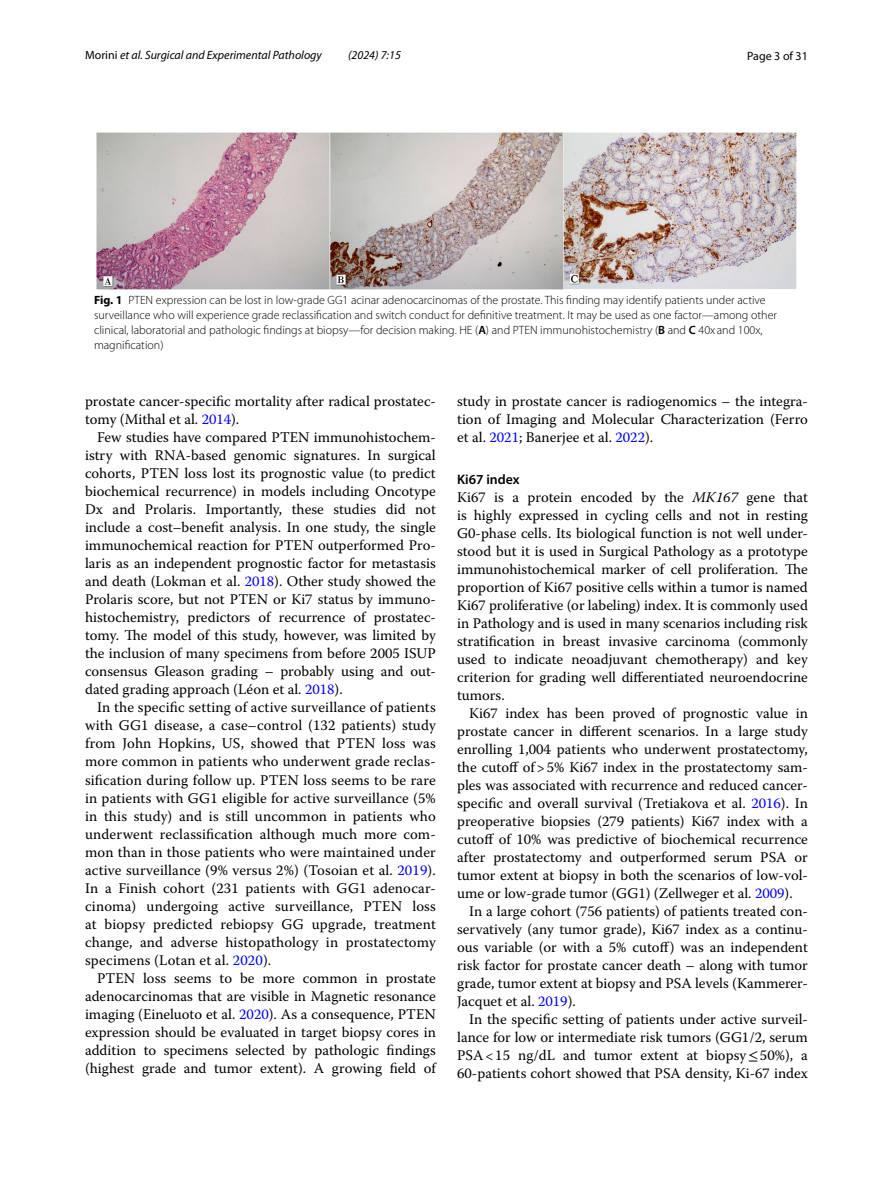
<style>
.page{position:relative;width:893px;height:1187px;background:#fff}
.page>*{position:absolute;margin:0;border:0;box-sizing:border-box;transform-origin:0 0}
.t1{font:14.7px/18px "Warnock Pro";color:#000;text-align:justify}
.t2{font:600 13.8px "Myriad Pro";color:#000}
.t3{font:300 12px/15px "Myriad Pro";color:#000}
.t4{font:italic 12px "Myriad Pro";color:#000}
.t5{font:12px "Myriad Pro";color:#000}
.s1{font-style:normal}
.s2{font-weight:700}
.s3{font-weight:600}
.s4{color:#00f}
.s5{font-style:italic}
.s6{font-family:"STIX"}
</style>
<div class="page">
<img style="left:96px;top:133px;width:701px;height:156px">
<p class="t4" style="left:85px;top:48px;width:238px"><span class="s1">Morini</span> et al. Surgical and Experimental Pathology</p>
<p class="t4" style="left:348px;top:48px;width:54px">(2024) 7:15</p>
<p class="t5" style="left:747px;top:48px;width:62px">Page 3 of 31</p>
<p class="t3" style="left:94px;top:293px;width:684px"><span class="s2">Fig. 1</span> PTEN expression can be lost in low-grade GG1 acinar adenocarcinomas of the prostate. This finding may identify patients under active surveillance who will experience grade reclassification and switch conduct for definitive treatment. It may be used as one factor—among other clinical, laboratorial and pathologic findings at biopsy—for decision making. HE (<span class="s3">A</span>) and PTEN immunohistochemistry (<span class="s3">B</span> and <span class="s3">C</span> 40x and 100x, magnification)</p>
<p class="t1" style="left:85px;top:392px;width:352px">prostate cancer-specific mortality after radical prostatec&shy;tomy (Mithal et al. <span class="s4">2014</span>).</p>
<p class="t1" style="left:85px;top:428px;width:352px;text-indent:12px">Few studies have compared PTEN immunohistochem&shy;istry with RNA-based genomic signatures. In surgical cohorts, PTEN loss lost its prognostic value (to predict biochemical recurrence) in models including Oncotype Dx and Prolaris. Importantly, these studies did not include a cost–benefit analysis. In one study, the single immunochemical reaction for PTEN outperformed Pro&shy;laris as an independent prognostic factor for metastasis and death (Lokman et al. <span class="s4">2018</span>). Other study showed the Prolaris score, but not PTEN or Ki7 status by immuno&shy;histochemistry, predictors of recurrence of prostatec&shy;tomy. The model of this study, however, was limited by the inclusion of many specimens from before 2005 ISUP consensus Gleason grading – probably using and out&shy;dated grading approach (Léon et al. <span class="s4">2018</span>).</p>
<p class="t1" style="left:85px;top:698px;width:352px;text-indent:12px">In the specific setting of active surveillance of patients with GG1 disease, a case–control (132 patients) study from John Hopkins, US, showed that PTEN loss was more common in patients who underwent grade reclas&shy;sification during follow up. PTEN loss seems to be rare in patients with GG1 eligible for active surveillance (5% in this study) and is still uncommon in patients who underwent reclassification although much more com&shy;mon than in those patients who were maintained under active surveillance (9% versus 2%) (Tosoian et al. <span class="s4">2019</span>).<br>In a Finish cohort (231 patients with GG1 adenocar&shy;cinoma) undergoing active surveillance, PTEN loss at biopsy predicted rebiopsy GG upgrade, treatment change, and adverse histopathology in prostatectomy specimens (Lotan et al. <span class="s4">2020</span>).</p>
<p class="t1" style="left:85px;top:968px;width:352px;text-indent:12px">PTEN loss seems to be more common in prostate adenocarcinomas that are visible in Magnetic resonance imaging (Eineluoto et al. <span class="s4">2020</span>). As a consequence, PTEN expression should be evaluated in target biopsy cores in addition to specimens selected by pathologic findings (highest grade and tumor extent). A growing field of</p>
<p class="t1" style="left:457px;top:392px;width:352px">study in prostate cancer is radiogenomics – the integra&shy;tion of Imaging and Molecular Characterization (Ferro et al. <span class="s4">2021</span>; Banerjee et al. <span class="s4">2022</span>).</p>
<p class="t2" style="left:457px;top:470px;width:64px">Ki67 index</p>
<p class="t1" style="left:457px;top:488px;width:352px">Ki67 is a protein encoded by the <span class="s5">MK167</span> gene that is highly expressed in cycling cells and not in resting G0-phase cells. Its biological function is not well under&shy;stood but it is used in Surgical Pathology as a prototype immunohistochemical marker of cell proliferation. The proportion of Ki67 positive cells within a tumor is named Ki67 proliferative (or labeling) index. It is commonly used in Pathology and is used in many scenarios including risk stratification in breast invasive carcinoma (commonly used to indicate neoadjuvant chemotherapy) and key criterion for grading well differentiated neuroendocrine tumors.</p>
<p class="t1" style="left:457px;top:704px;width:352px;text-indent:12px">Ki67 index has been proved of prognostic value in prostate cancer in different scenarios. In a large study enrolling 1,004 patients who underwent prostatectomy, the cutoff of&gt;5% Ki67 index in the prostatectomy sam&shy;ples was associated with recurrence and reduced cancer&shy;specific and overall survival (Tretiakova et al. <span class="s4">2016</span>). In preoperative biopsies (279 patients) Ki67 index with a cutoff of 10% was predictive of biochemical recurrence after prostatectomy and outperformed serum PSA or tumor extent at biopsy in both the scenarios of low-vol&shy;ume or low-grade tumor (GG1) (Zellweger et al. <span class="s4">2009</span>).</p>
<p class="t1" style="left:457px;top:902px;width:352px;text-indent:12px">In a large cohort (756 patients) of patients treated con&shy;servatively (any tumor grade), Ki67 index as a continu&shy;ous variable (or with a 5% cutoff) was an independent risk factor for prostate cancer death – along with tumor grade, tumor extent at biopsy and PSA levels (Kammerer-Jacquet et al. <span class="s4">2019</span>).</p>
<p class="t1" style="left:457px;top:1010px;width:352px;text-indent:12px">In the specific setting of patients under active surveil&shy;lance for low or intermediate risk tumors (GG1/2, serum PSA&lt;15 ng/dL and tumor extent at biopsy<span class="s6">≤</span>50%), a 60-patients cohort showed that PSA density, Ki-67 index</p>
</div>
